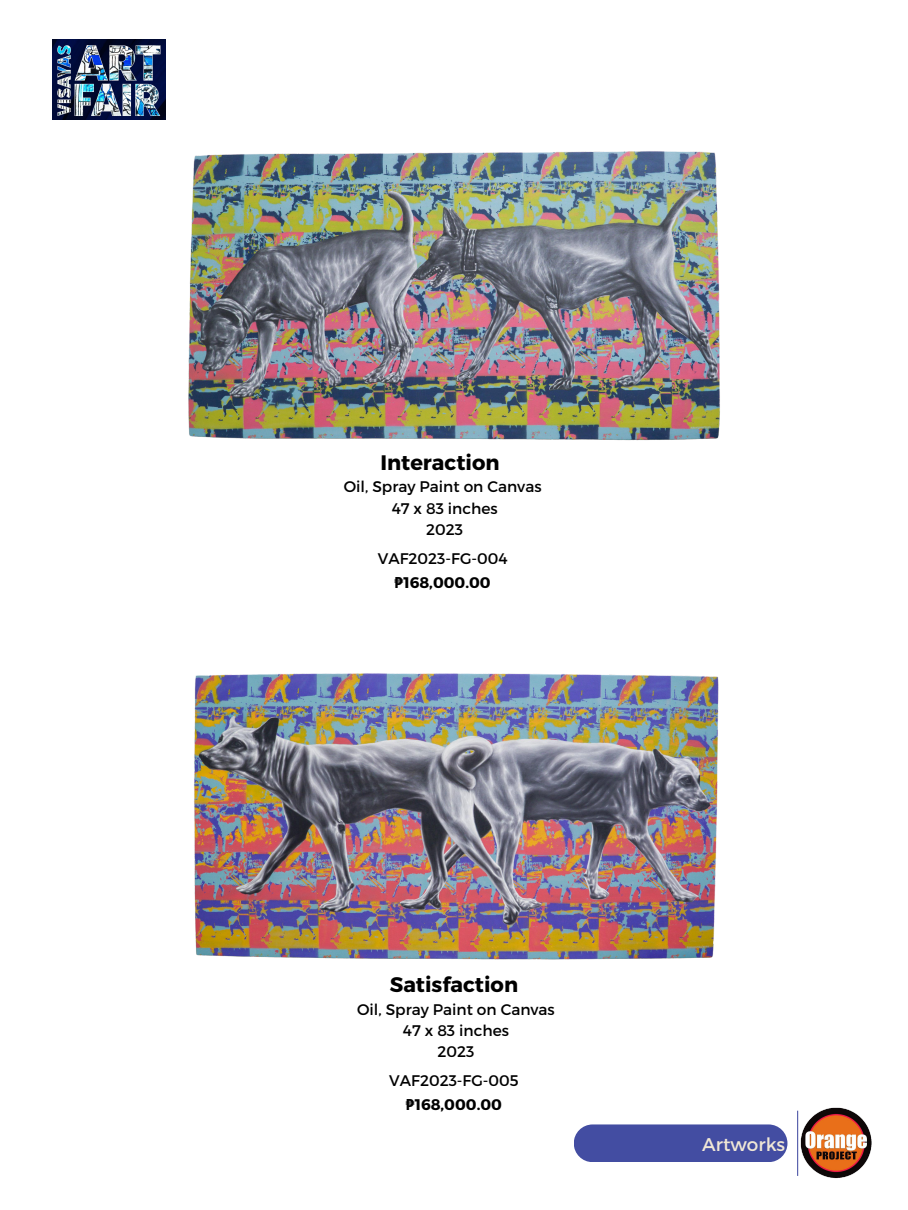
<style>
.page{position:relative;width:908px;height:1210px;background:#fff}
.page>*{position:absolute;margin:0;border:0;box-sizing:border-box;transform-origin:0 0}
.t1{font:700 21px "Montserrat";color:#000}
.t2{font:18.41px "Montserrat";color:#f0e7d6}
.t3{font:15.36px/21.3px "Montserrat";color:#000;text-align:center}
.s1{font-family:"Noto Sans";font-weight:700}
.s2{font-weight:700}
</style>
<div class="page">
<img style="left:797px;top:1107px;width:74px;height:72px">
<div style="left:573px;top:1124px;width:214px;height:38px;background:#434da2;border-radius:19px"></div>
<img style="left:188px;top:151px;width:532px;height:290px">
<img style="left:194px;top:673px;width:525px;height:287px">
<hr style="left:796px;top:1110px;width:1px;height:66px;background:#434da2">
<img style="left:52px;top:40px;width:113px;height:80px">
<h1 class="t1" style="left:380px;top:448px;width:121px">Interaction</h1>
<p class="t3" style="left:344px;top:475px;width:199px">Oil, Spray Paint on Canvas<br>47 x 83 inches<br>2023</p>
<p class="t3" style="left:377px;top:545px;width:131px;line-height:24.1px">VAF2023-FG-004 <span class="s1">₱</span><span class="s2">168,000.00</span></p>
<h1 class="t1" style="left:389px;top:970px;width:130px">Satisfaction</h1>
<p class="t3" style="left:357px;top:998px;width:199px">Oil, Spray Paint on Canvas<br>47 x 83 inches<br>2023</p>
<p class="t3" style="left:389px;top:1068px;width:131px;line-height:24.1px">VAF2023-FG-005 <span class="s1">₱</span><span class="s2">168,000.00</span></p>
<p class="t2" style="left:702px;top:1132px;width:85px">Artworks</p>
</div>
